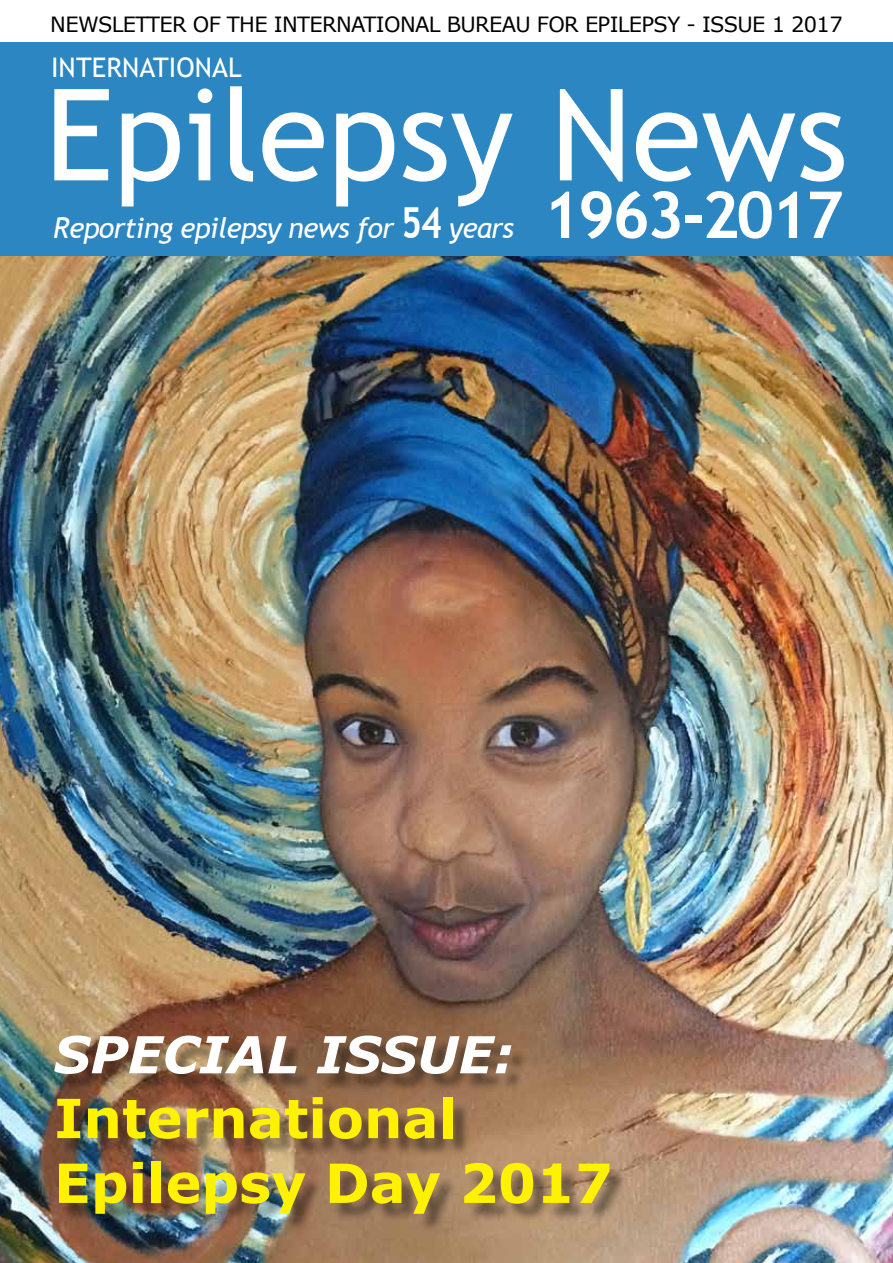
<style>
.page{position:relative;width:893px;height:1263px;background:#fff}
.page>*{position:absolute;margin:0;border:0;box-sizing:border-box;transform-origin:0 0}
.t1{font:127.5px "Trebuchet MS";color:#fff}
.t2{font:700 64.5px "Trebuchet MS";letter-spacing:-.05em;color:#fff}
.t3{font:700 54px/64.8px "Verdana";color:#fff200}
.t4{font:italic 700 51px "Verdana";color:#fff}
.t5{font:italic 28.5px "Trebuchet MS";letter-spacing:-.025em;color:#fff}
.t6{font:27px "Trebuchet MS";letter-spacing:.005em;color:#fff}
.t7{font:21px "Verdana";letter-spacing:-.03em;color:#000}
.s1{font-weight:700;font-style:normal;font-size:42.75px}
</style>
<div class="page">
<img style="left:0;top:256px;width:893px;height:1007px">
<div style="left:0;top:43px;width:893px;height:213px;background:#2c86c1"></div>
<div style="left:57px;top:1039px;width:571px;height:193px;background:#000;opacity:.44"></div>
<p class="t7" style="left:50px;top:10px;width:794px">NEWSLETTER OF THE INTERNATIONAL BUREAU FOR EPILEPSY - ISSUE 1 2017</p>
<p class="t6" style="left:51px;top:51px;width:192px">INTERNATIONAL</p>
<h1 class="t1" style="left:45px;top:60px;width:804px">Epilepsy News</h1>
<h2 class="t2" style="left:543px;top:175px;width:302px">1963-2017</h2>
<h3 class="t5" style="left:53px;top:211px;width:462px">Reporting epilepsy news for <span class="s1">54</span> years</h3>
<h3 class="t4" style="left:54px;top:1018px;width:461px">SPECIAL ISSUE:</h3>
<h3 class="t3" style="left:54px;top:1085px;width:560px">International<br>Epilepsy Day 2017</h3>
</div>
